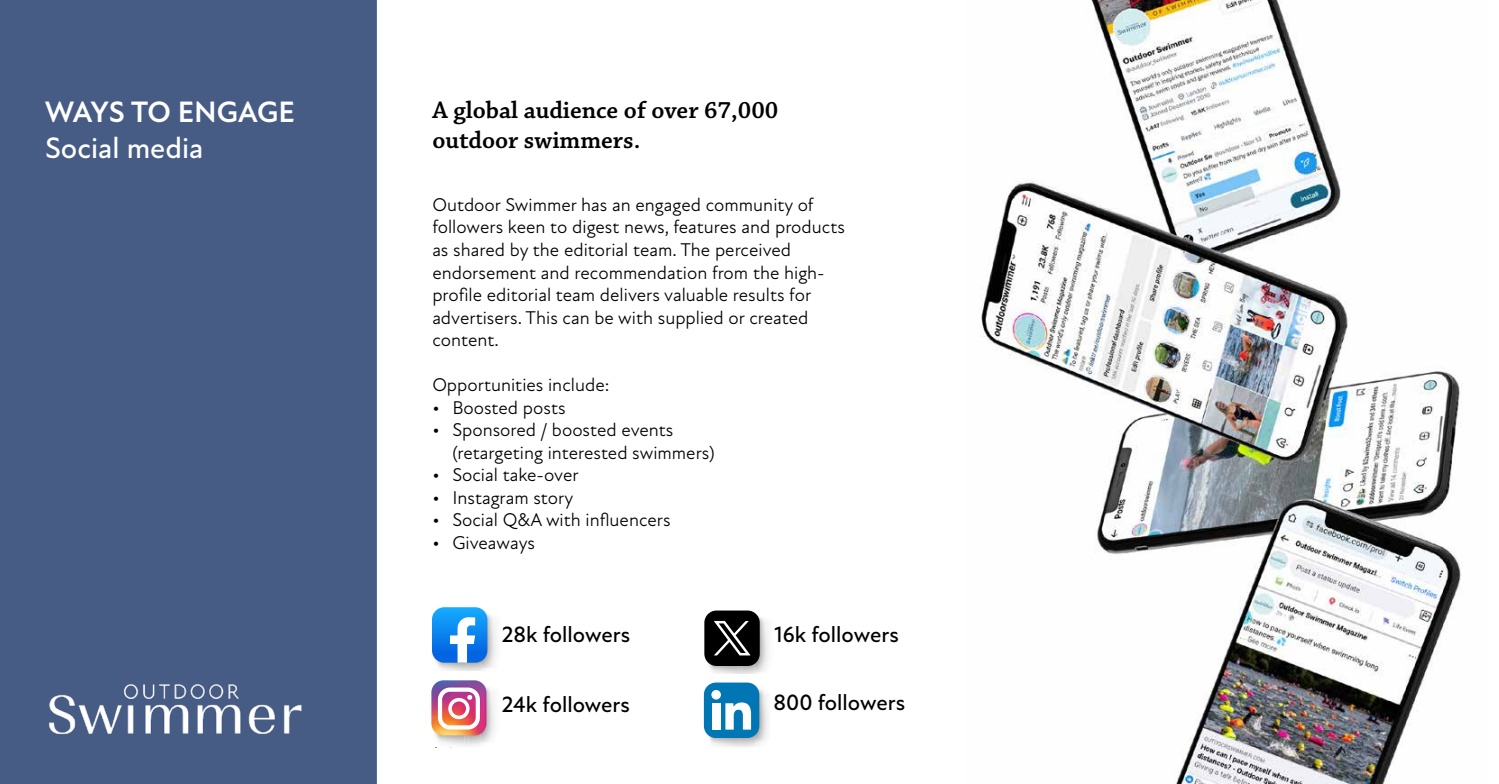
<style>
.page{position:relative;width:1499px;height:784px;background:#fff}
.page>*{position:absolute;margin:0;border:0;box-sizing:border-box;transform-origin:0 0}
.t1{font:700 30px "New Atten";letter-spacing:-.01em;color:#fff}
.t2{font:500 30px "New Atten";color:#fff}
.t3{font:600 25px/30px "Chaparral Pro";color:#000}
.t4{font:500 22.5px "New Atten";color:#000}
.t5{font:18.75px/22.5px "New Atten";color:#000}
</style>
<div class="page">
<div style="left:0;top:0;width:376px;height:783px;background:#465c85"></div>
<img style="left:49px;top:684px;width:253px;height:51px">
<hr style="left:376px;top:0;width:1px;height:783px;background:#465c85">
<img style="left:981px;top:0;width:481px;height:783px">
<div style="left:704px;top:610px;width:56px;height:55px;background:#000;border-radius:12px"></div>
<svg style="left:706px;top:620px;width:63px;height:53px"></svg>
<svg style="left:432px;top:607px;width:64px;height:63px"></svg>
<img style="left:481px;top:687px;width:14px;height:54px">
<img style="left:436px;top:735px;width:28px;height:11px">
<img style="left:469px;top:735px;width:12px;height:11px">
<img style="left:464px;top:735px;width:5px;height:11px">
<svg style="left:481px;top:741px;width:8px;height:3px"></svg>
<img style="left:431px;top:680px;width:55px;height:55px">
<img style="left:755px;top:689px;width:13px;height:50px">
<img style="left:710px;top:736px;width:25px;height:11px">
<img style="left:743px;top:734px;width:12px;height:13px">
<svg style="left:735px;top:737px;width:8px;height:10px"></svg>
<svg style="left:755px;top:739px;width:11px;height:7px"></svg>
<div style="left:704px;top:682px;width:55px;height:55px;background:#0076b4;border-radius:12px"></div>
<div style="left:712px;top:702px;width:8px;height:27px;background:#fff"></div>
<svg style="left:711px;top:689px;width:10px;height:10px"></svg>
<svg style="left:725px;top:702px;width:26px;height:27px"></svg>
<h1 class="t1" style="left:45px;top:94px;width:251px">WAYS TO ENGAGE</h1>
<h1 class="t2" style="left:45px;top:130px;width:160px">Social media</h1>
<h2 class="t3" style="left:432px;top:96px;width:348px">A global audience of over 67,000 outdoor swimmers.</h2>
<p class="t5" style="left:432px;top:193px;width:414px">Outdoor Swimmer has an engaged community of followers keen to digest news, features and products as shared by the editorial team. The perceived endorsement and recommendation from the high&shy;profile editorial team delivers valuable results for advertisers. This can be with supplied or created content.</p>
<p class="t5" style="left:432px;top:373px;width:179px">Opportunities include:</p>
<p class="t5" style="left:432px;top:396px;width:135px">• Boosted posts</p>
<p class="t5" style="left:452px;top:418px;width:264px;text-indent:-20px">• Sponsored / boosted events (retargeting interested swimmers)</p>
<p class="t5" style="left:432px;top:463px;width:148px">• Social take-over</p>
<p class="t5" style="left:432px;top:486px;width:142px">• Instagram story</p>
<p class="t5" style="left:432px;top:508px;width:240px">• Social Q&amp;A with influencers</p>
<p class="t5" style="left:432px;top:531px;width:104px">• Giveaways</p>
<p class="t4" style="left:502px;top:621px;width:130px">28k followers</p>
<p class="t4" style="left:774px;top:620px;width:126px">16k followers</p>
<p class="t4" style="left:502px;top:691px;width:130px">24k followers</p>
<p class="t4" style="left:773px;top:689px;width:133px">800 followers</p>
</div>
